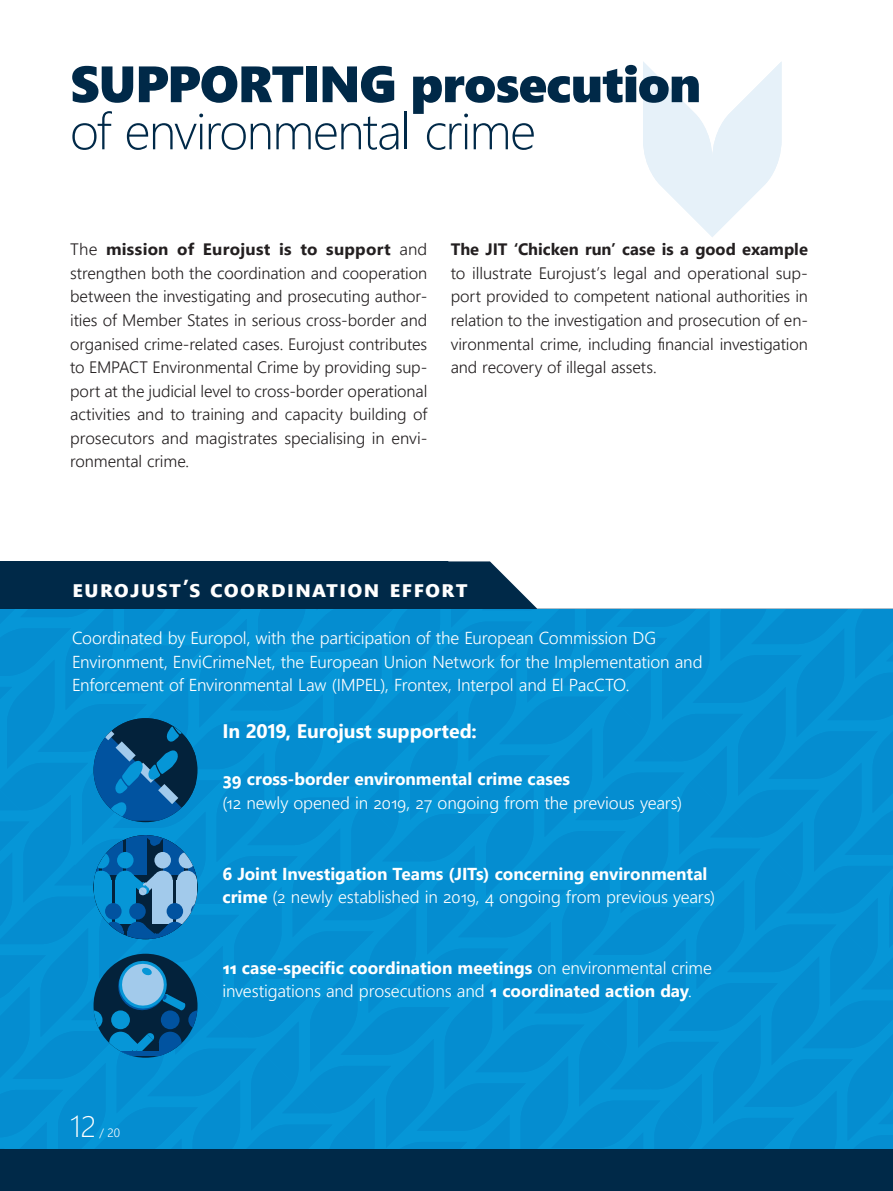
<style>
.page{position:relative;width:893px;height:1191px;background:#fff}
.page>*{position:absolute;margin:0;border:0;box-sizing:border-box;transform-origin:0 0}
.TEST_2{font:51px/47.1px "Segoe UI Black";letter-spacing:-.02em;color:#002948}
.t1{font:300 30px "Segoe UI";color:#fff}
.describtive_subhead{font:700 24px "Segoe UI";letter-spacing:.045em;color:#fff}
.descriptive{font:700 19.5px "Segoe UI";letter-spacing:-.005em;color:#fff}
.descriptive-2{font:300 17.25px/23.5px "Segoe UI";letter-spacing:-.01em;color:#fff}
.descriptive-3{font:700 17.25px/23.5px "Segoe UI";letter-spacing:-.005em;color:#fff}
.TEST{font:300 16.5px/23.5px "Segoe UI";letter-spacing:-.005em;color:#231f20;text-align:justify}
.t2{font:300 12px "Segoe UI";color:#fff}
.s1{font-family:"Segoe UI";font-weight:300}
.s2{font-weight:700}
.s3{font-weight:300}
</style>
<div class="page">
<div style="left:0;top:1116px;width:893px;height:75px;background:#002948"></div>
<svg style="left:0;top:608px;width:893px;height:541px;background:#058fd2"></svg>
<svg style="left:643px;top:62px;width:139px;height:175px"></svg>
<div style="left:0;top:561px;width:893px;height:47px;background:#002948"></div>
<svg style="left:448px;top:561px;width:445px;height:47px;background:#d8dee3"></svg>
<svg style="left:94px;top:718px;width:102px;height:102px;background:#0a598f"></svg>
<svg style="left:94px;top:835px;width:104px;height:104px"></svg>
<div style="left:127px;top:835px;width:20px;height:39px;background:#0153a0"></div>
<svg style="left:102px;top:835px;width:20px;height:17px"></svg>
<hr style="left:94px;top:835px;width:4px;height:39px;background:#0696d7">
<div style="left:188px;top:835px;width:10px;height:39px;background:#058dd0"></div>
<svg style="left:164px;top:835px;width:20px;height:17px"></svg>
<svg style="left:138px;top:835px;width:34px;height:11px"></svg>
<div style="left:115px;top:880px;width:20px;height:43px;background:#0696d7"></div>
<div style="left:94px;top:880px;width:17px;height:43px;background:#0696d7"></div>
<div style="left:177px;top:880px;width:20px;height:43px;background:#a2caeb"></div>
<div style="left:153px;top:880px;width:20px;height:43px;background:#a2caeb"></div>
<svg style="left:94px;top:852px;width:103px;height:43px"></svg>
<svg style="left:94px;top:903px;width:104px;height:36px"></svg>
<svg style="left:94px;top:958px;width:104px;height:92px;background:#19608b"></svg>
<svg style="left:94px;top:1050px;width:104px;height:6px"></svg>
<p class="TEST_2" style="left:70px;top:57px;width:632px">SUPPORTING prosecution <span class="s1">of environmental crime</span></p>
<p class="TEST" style="left:70px;top:236px;width:359px">The <span class="s2">mission of Eurojust is to support</span> and strengthen both the coordination and cooperation between the investigating and prosecuting author&shy;ities of Member States in serious cross-border and organised crime-related cases. Eurojust contributes to EMPACT Environmental Crime by providing sup&shy;port at the judicial level to cross-border operational activities and to training and capacity building of prosecutors and magistrates specialising in envi&shy;ronmental crime.</p>
<p class="TEST" style="left:451px;top:236px;width:359px"><span class="s2">The JIT ‘Chicken run’ case is a good example </span>to illustrate Eurojust’s legal and operational sup&shy;port provided to competent national authorities in relation to the investigation and prosecution of en&shy;vironmental crime, including financial investigation and recovery of illegal assets.</p>
<p class="describtive_subhead" style="left:72px;top:566px;width:397px">Eurojust’s coordination effort</p>
<p class="descriptive-2" style="left:72px;top:624px;width:632px">Coordinated by Europol, with the participation of the European Commission DG<br>Environment, EnviCrimeNet, the European Union Network for the Implementation and<br>Enforcement of Environmental Law (IMPEL), Frontex, Interpol and El PacCTO.</p>
<p class="descriptive" style="left:222px;top:713px;width:256px">In 2019, Eurojust supported:</p>
<p class="descriptive-2" style="left:222px;top:766px;width:461px"><span class="s2">39 cross-border environmental crime cases<br></span>(12 newly opened in 2019, 27 ongoing from the previous years)</p>
<p class="descriptive-3" style="left:222px;top:860px;width:494px">6 Joint Investigation Teams (JITs) concerning environmental crime <span class="s3">(2 newly established in 2019, 4 ongoing from previous years)</span></p>
<p class="t1" style="left:70px;top:1098px;width:28px">12</p>
<p class="t2" style="left:100px;top:1121px;width:22px">/ 20</p>
<p class="descriptive-3" style="left:222px;top:954px;width:491px">11 case-specific coordination meetings <span class="s3">on environmental crime investigations and prosecutions and</span> 1 coordinated action day<span class="s3">.</span></p>
</div>
